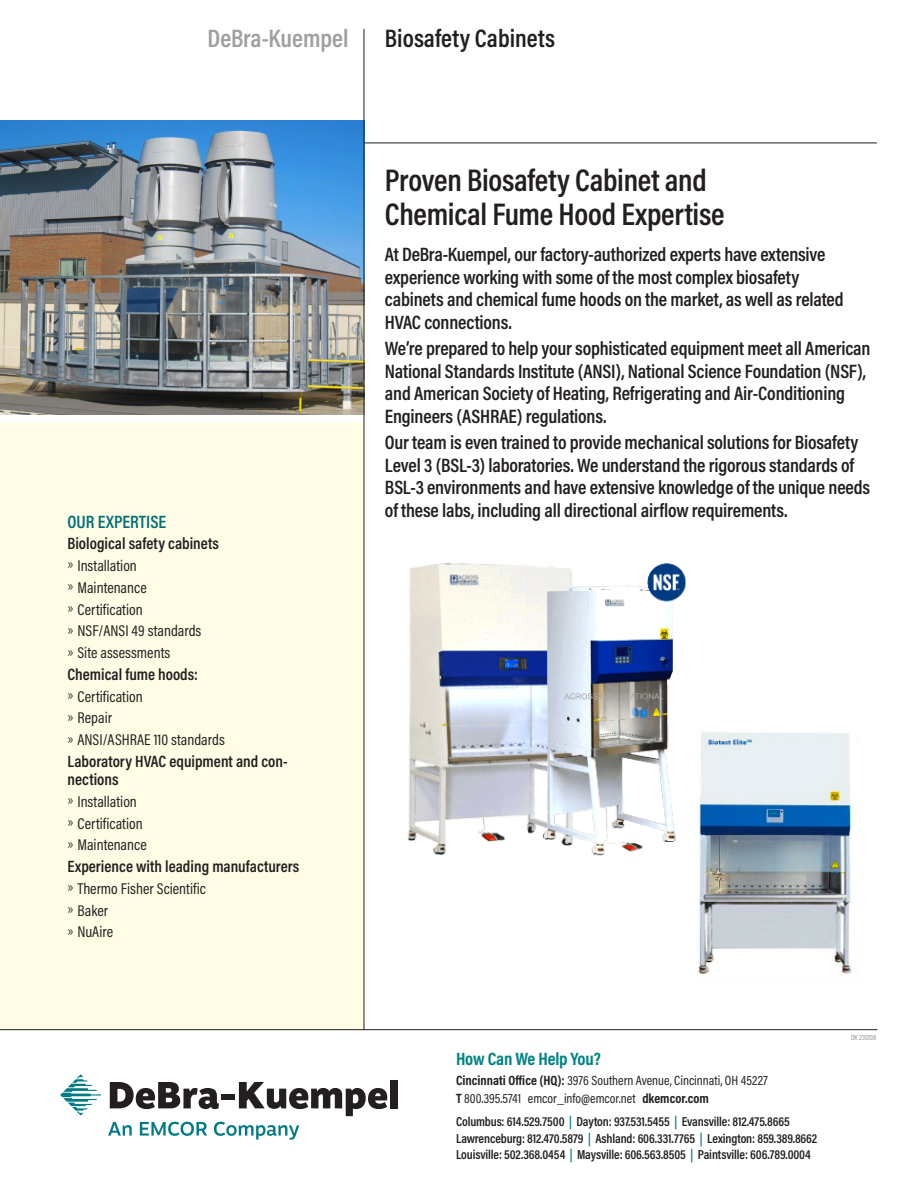
<style>
.page{position:relative;width:918px;height:1188px;background:#fff}
.page>*{position:absolute;margin:0;border:0;box-sizing:border-box;transform-origin:0 0}
.Intro_copy{font:600 31.5px/34.5px "Acumin Pro Cond";letter-spacing:-.01em;color:#231f20}
._01_Insert_Title{font:600 25.5px "Acumin Pro Cond";color:#231f20}
._01_1_intro_copy{font:600 25.5px "Acumin Pro Cond";color:#9d9fa2}
.Intro_copy-2{font:600 19.5px/22.5px "Acumin Pro Cond";letter-spacing:-.01em;color:#231f20}
.t1{font:700 18px "Acumin Pro Cond";letter-spacing:-.01em;color:#008483}
.Bold_Paragraph_Header{font:600 18px "Acumin Pro Cond";color:#007078}
.Bullet_copy{font:600 16.5px/18px "Acumin Pro Cond";color:#231f20}
.t2{font:15.75px "Acumin Pro Cond";color:#231f20}
.t3{font:13.5px "Acumin Pro Cond";color:#231f20}
.t4{font:600 13.2px/16.5px "Acumin Pro Cond";letter-spacing:-.01em;color:#231f20}
.t5{font:300 7.5px "Acumin Pro Cond";color:#76787b}
.s1{font-weight:300}
.s2{font-weight:700}
.s3{color:#007b85}
</style>
<div class="page">
<img style="left:0;top:120px;width:364px;height:295px">
<div style="left:0;top:423px;width:364px;height:606px;background:#fffde5"></div>
<hr style="left:364px;top:143px;width:513px;height:1px;background:#231f20">
<hr style="left:364px;top:29px;width:1px;height:1001px;background:#231f20">
<hr style="left:0;top:1029px;width:878px;height:1px;background:#231f20">
<svg style="left:110px;top:1082px;width:109px;height:27px"></svg>
<div style="left:222px;top:1094px;width:13px;height:6px;background:#231f20"></div>
<svg style="left:239px;top:1082px;width:148px;height:34px"></svg>
<div style="left:391px;top:1080px;width:7px;height:28px;background:#231f20"></div>
<svg style="left:60px;top:1074px;width:41px;height:42px"></svg>
<svg style="left:108px;top:1122px;width:24px;height:14px"></svg>
<svg style="left:140px;top:1122px;width:67px;height:14px"></svg>
<svg style="left:214px;top:1122px;width:85px;height:18px"></svg>
<img style="left:407px;top:563px;width:279px;height:293px">
<img style="left:651px;top:705px;width:202px;height:269px">
<p class="_01_1_intro_copy" style="left:207px;top:21px;width:143px">DeBra-Kuempel</p>
<p class="_01_Insert_Title" style="left:385px;top:21px;width:172px">Biosafety Cabinets</p>
<p class="Bold_Paragraph_Header" style="left:68px;top:510px;width:100px">OUR EXPERTISE</p>
<p class="Bullet_copy" style="left:68px;top:534px;width:153px">Biological safety cabinets</p>
<p class="t2" style="left:68px;top:555px;width:71px"><span class="s1">»</span> Installation</p>
<p class="t2" style="left:68px;top:577px;width:81px"><span class="s1">»</span> Maintenance</p>
<p class="t2" style="left:68px;top:599px;width:77px"><span class="s1">»</span> Certification</p>
<p class="t2" style="left:68px;top:621px;width:135px"><span class="s1">»</span> NSF/ANSI 49 standards</p>
<p class="t2" style="left:68px;top:642px;width:104px"><span class="s1">»</span> Site assessments</p>
<p class="Bullet_copy" style="left:68px;top:665px;width:132px">Chemical fume hoods:</p>
<p class="t2" style="left:68px;top:686px;width:77px"><span class="s1">»</span> Certification</p>
<p class="t2" style="left:68px;top:708px;width:46px"><span class="s1">»</span> Repair</p>
<p class="t2" style="left:68px;top:730px;width:159px"><span class="s1">»</span> ANSI/ASHRAE 110 standards</p>
<p class="Bullet_copy" style="left:68px;top:752px;width:222px">Laboratory HVAC equipment and con&shy;nections</p>
<p class="t2" style="left:68px;top:791px;width:71px"><span class="s1">»</span> Installation</p>
<p class="t2" style="left:68px;top:813px;width:77px"><span class="s1">»</span> Certification</p>
<p class="t2" style="left:68px;top:835px;width:81px"><span class="s1">»</span> Maintenance</p>
<p class="Bullet_copy" style="left:68px;top:857px;width:233px">Experience with leading manufacturers</p>
<p class="t2" style="left:68px;top:878px;width:140px"><span class="s1">»</span> Thermo Fisher Scientific</p>
<p class="t2" style="left:68px;top:900px;width:42px"><span class="s1">»</span> Baker</p>
<p class="t2" style="left:68px;top:922px;width:47px"><span class="s1">»</span> NuAire</p>
<p class="Intro_copy" style="left:385px;top:162px;width:341px">Proven Biosafety Cabinet and<br>Chemical Fume Hood Expertise</p>
<p class="Intro_copy-2" style="left:385px;top:243px;width:460px">At DeBra-Kuempel, our factory-authorized experts have extensive experience working with some of the most complex biosafety cabinets and chemical fume hoods on the market, as well as related HVAC connections.</p>
<p class="Intro_copy-2" style="left:385px;top:337px;width:487px">We’re prepared to help your sophisticated equipment meet all American National Standards Institute (ANSI), National Science Foundation (NSF), and American Society of Heating, Refrigerating and Air-Conditioning Engineers (ASHRAE) regulations.</p>
<p class="Intro_copy-2" style="left:385px;top:431px;width:487px">Our team is even trained to provide mechanical solutions for Biosafety Level 3 (BSL-3) laboratories. We understand the rigorous standards of BSL-3 environments and have extensive knowledge of the unique needs of these labs, including all directional airflow requirements.</p>
<p class="t1" style="left:456px;top:1046px;width:146px">How Can We Help You?</p>
<p class="t3" style="left:456px;top:1071px;width:313px"><span class="s2">Cincinnati Office (HQ):</span> 3976 Southern Avenue, Cincinnati, OH 45227</p>
<p class="t3" style="left:456px;top:1089px;width:254px"><span class="s2">T</span> 800.395.5741 emcor_info@emcor.net <span class="s2">dkemcor.com</span></p>
<p class="t4" style="left:456px;top:1113px;width:363px">Columbus: 614.529.7500 <span class="s3">|</span> Dayton: 937.531.5455 <span class="s3">|</span> Evansville: 812.475.8665<br>Lawrenceburg: 812.470.5879 <span class="s3">|</span> Ashland: 606.331.7765 <span class="s3">|</span> Lexington: 859.389.8662<br>Louisville: 502.368.0454 <span class="s3">|</span> Maysville: 606.563.8505 <span class="s3">|</span> Paintsville: 606.789.0004</p>
<p class="t5" style="left:851px;top:1033px;width:27px">DK 231208</p>
</div>
